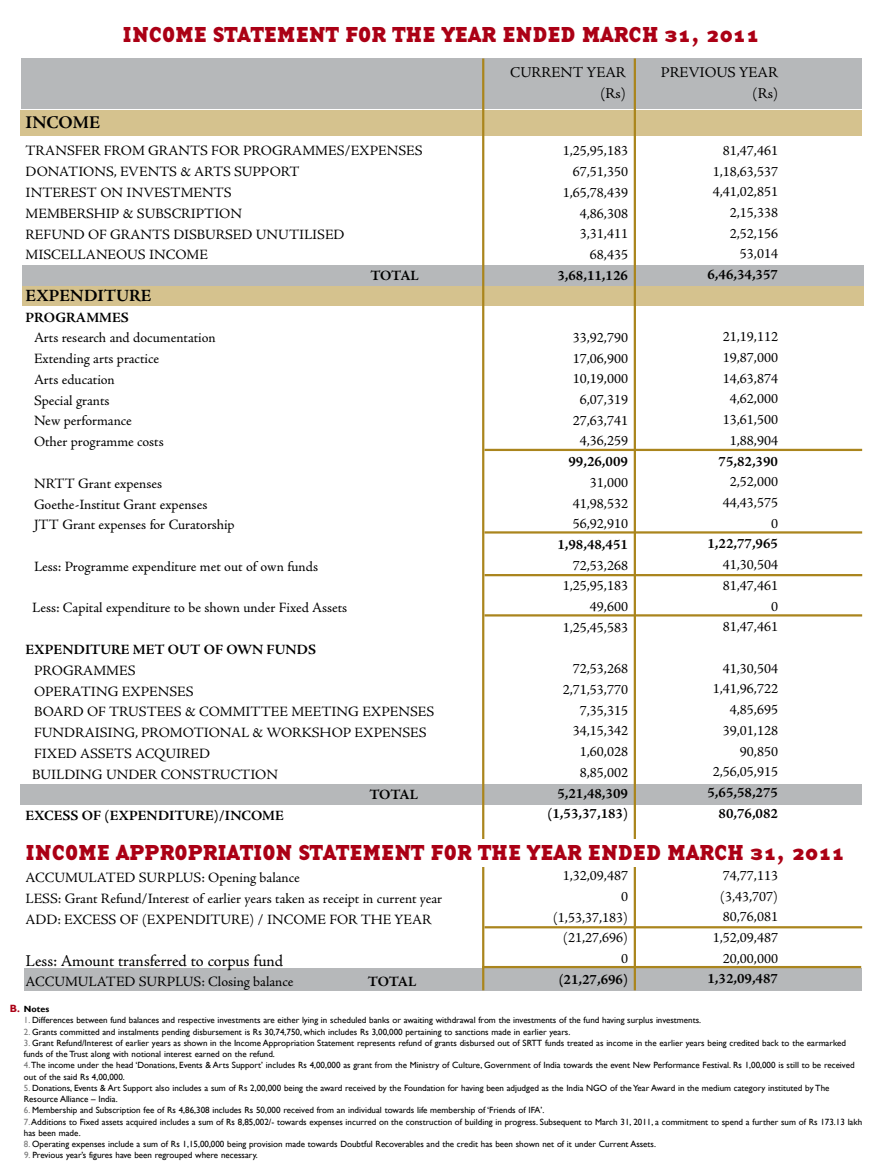
<style>
.page{position:relative;width:885px;height:1170px;background:#fff}
.page>*{position:absolute;margin:0;border:0;box-sizing:border-box;transform-origin:0 0}
.t1{font:22.5px "Base Twelve Serif SCB";color:#ab0015}
.t2{font:700 18px "Adobe Jenson Pro";color:#000}
.t3{font:700 17.25px "Adobe Jenson Pro";color:#000}
.t4{font:16.5px "Adobe Jenson Pro";letter-spacing:-.005em;color:#000}
.t5{font:15px/21.6px "Adobe Jenson Pro";color:#000;text-align:right}
.t6{font:14.25px/20.7px "Adobe Jenson Pro";color:#000;text-align:right}
.t7{font:700 14.25px/20.7px "Adobe Jenson Pro";color:#000;text-align:right}
.t8{font:700 10.5px "Gill Sans";color:#ab0015}
.t9{font:9px/11.2px "Gill Sans";color:#000}
.t10{font:700 9px "Gill Sans";color:#000}
.s1{color:#7a7a7a}
</style>
<div class="page">
<div style="left:24px;top:967px;width:837px;height:23px;background:#b6b8ba"></div>
<div style="left:21px;top:783px;width:841px;height:21px;background:#b6b8ba"></div>
<div style="left:22px;top:286px;width:841px;height:19px;background:#d5c28e"></div>
<div style="left:22px;top:265px;width:841px;height:20px;background:#b6b8ba"></div>
<div style="left:21px;top:58px;width:841px;height:51px;background:#b6b8ba"></div>
<div style="left:21px;top:111px;width:841px;height:25px;background:#d5c28e"></div>
<hr style="left:482px;top:58px;width:2px;height:932px;background:#aa851d">
<hr style="left:633px;top:58px;width:3px;height:932px;background:#aa851d">
<div style="left:26px;top:838px;width:821px;height:28px;background:#fff"></div>
<hr style="left:484px;top:449px;width:378px;height:2px;background:#aa851d">
<hr style="left:484px;top:531px;width:378px;height:2px;background:#aa851d">
<hr style="left:484px;top:614px;width:378px;height:2px;background:#aa851d">
<hr style="left:484px;top:926px;width:378px;height:2px;background:#aa851d">
<hr style="left:484px;top:574px;width:378px;height:2px;background:#aa851d">
<hr style="left:482px;top:965px;width:379px;height:3px;background:#aa851d">
<h1 class="t1" style="left:123px;top:21px;width:638px">INCOME STATEMENT FOR THE YEAR ENDED MARCH 31, 2011</h1>
<h2 class="t2" style="left:26px;top:116px;width:76px">INCOME</h2>
<h3 class="t6" style="left:26px;top:142px;width:398px;text-align:left">TRANSFER FROM GRANTS FOR PROGRAMMES/EXPENSES<br>DONATIONS, EVENTS &amp; ARTS SUPPORT<br>INTEREST ON INVESTMENTS<br>MEMBERSHIP &amp; SUBSCRIPTION<br>REFUND OF GRANTS DISBURSED UNUTILISED<br>MISCELLANEOUS INCOME</h3>
<h3 class="t7" style="left:370px;top:267px;width:50px">TOTAL</h3>
<h3 class="t3" style="left:26px;top:289px;width:127px">EXPENDITURE</h3>
<h3 class="t7" style="left:26px;top:308px;width:105px">PROGRAMMES</h3>
<h3 class="t6" style="left:34px;top:329px;width:183px;text-align:left">Arts research and documentation<br>Extending arts practice<br>Arts education<br>Special grants<br>New performance<br>Other programme costs</h3>
<h3 class="t6" style="left:34px;top:474px;width:202px;text-align:left">NRTT Grant expenses<br>Goethe-Institut Grant expenses<br>JTT Grant expenses for Curatorship</h3>
<h3 class="t6" style="left:34px;top:557px;width:285px">Less: Programme expenditure met out of own funds</h3>
<h3 class="t6" style="left:32px;top:599px;width:316px">Less: Capital expenditure to be shown under Fixed Assets</h3>
<h3 class="t7" style="left:26px;top:640px;width:292px">EXPENDITURE MET OUT OF OWN FUNDS</h3>
<h3 class="t6" style="left:32px;top:661px;width:403px;text-align:left">PROGRAMMES<br>OPERATING EXPENSES<br>BOARD OF TRUSTEES &amp; COMMITTEE MEETING EXPENSES<br>FUNDRAISING, PROMOTIONAL &amp; WORKSHOP EXPENSES<br>FIXED ASSETS ACQUIRED<br>BUILDING UNDER CONSTRUCTION</h3>
<h3 class="t7" style="left:369px;top:786px;width:50px">TOTAL</h3>
<h3 class="t7" style="left:26px;top:806px;width:260px">EXCESS OF (EXPENDITURE)/INCOME</h3>
<h3 class="t5" style="left:510px;top:63px;width:117px">CURRENT YEAR (Rs)</h3>
<h3 class="t5" style="left:660px;top:63px;width:119px">PREVIOUS YEAR (Rs)</h3>
<h3 class="t6" style="left:562px;top:142px;width:67px">1,25,95,183<br>67,51,350<br>1,65,78,439<br>4,86,308<br>3,31,411<br>68,435</h3>
<h3 class="t7" style="left:557px;top:266px;width:72px">3,68,11,126</h3>
<h3 class="t6" style="left:572px;top:328px;width:57px;text-align:center">33,92,790<br>17,06,900<br>10,19,000<br>6,07,319<br>27,63,741<br>4,36,259</h3>
<h3 class="t7" style="left:568px;top:453px;width:61px">99,26,009</h3>
<h3 class="t6" style="left:572px;top:473px;width:57px;text-align:justify;text-indent:17px">31,000<br>41,98,532<br>56,92,910</h3>
<h3 class="t7" style="left:557px;top:535px;width:72px">1,98,48,451</h3>
<h3 class="t6" style="left:562px;top:556px;width:67px">72,53,268<br>1,25,95,183<br>49,600<br>1,25,45,583</h3>
<h3 class="t6" style="left:562px;top:659px;width:67px">72,53,268<br>2,71,53,770<br>7,35,315<br>34,15,342<br>1,60,028<br>8,85,002</h3>
<h3 class="t7" style="left:547px;top:784px;width:82px">5,21,48,309 (1,53,37,183)</h3>
<h3 class="t6" style="left:712px;top:141px;width:67px">81,47,461<br>1,18,63,537<br>4,41,02,851<br>2,15,338<br>2,52,156<br>53,014</h3>
<h3 class="t7" style="left:707px;top:266px;width:72px">6,46,34,357</h3>
<h3 class="t6" style="left:722px;top:328px;width:57px;text-align:center">21,19,112<br>19,87,000<br>14,63,874<br>4,62,000<br>13,61,500<br>1,88,904</h3>
<h3 class="t7" style="left:718px;top:452px;width:61px">75,82,390</h3>
<h3 class="t6" style="left:722px;top:473px;width:57px">2,52,000<br>44,43,575<br>0</h3>
<h3 class="t7" style="left:707px;top:535px;width:72px">1,22,77,965</h3>
<h3 class="t6" style="left:722px;top:555px;width:57px">41,30,504<br>81,47,461<br>0<br>81,47,461</h3>
<h3 class="t6" style="left:712px;top:659px;width:67px">41,30,504<br>1,41,96,722<br>4,85,695<br>39,01,128<br>90,850<br>2,56,05,915</h3>
<h3 class="t7" style="left:707px;top:783px;width:72px">5,65,58,275<br>80,76,082</h3>
<h1 class="t1" style="left:26px;top:839px;width:820px">INCOME APPROPRIATION STATEMENT FOR THE YEAR ENDED MARCH 31, 2011</h1>
<h3 class="t6" style="left:26px;top:869px;width:418px;text-align:left">ACCUMULATED SURPLUS: Opening balance<br>LESS: Grant Refund/Interest of earlier years taken as receipt in current year<br>ADD: EXCESS OF (EXPENDITURE) / INCOME FOR THE YEAR</h3>
<h3 class="t4" style="left:26px;top:953px;width:259px">Less: Amount transferred to corpus fund</h3>
<h3 class="t6" style="left:26px;top:972px;width:269px">ACCUMULATED SURPLUS: Closing balance</h3>
<h3 class="t7" style="left:368px;top:972px;width:50px">TOTAL</h3>
<h3 class="t6" style="left:553px;top:866px;width:76px">1,32,09,487<br>0 (1,53,37,183) (21,27,696)<br>0</h3>
<h3 class="t7" style="left:558px;top:970px;width:71px">(21,27,696)</h3>
<h3 class="t6" style="left:712px;top:866px;width:67px">74,77,113 (3,43,707)<br>80,76,081<br>1,52,09,487<br>20,00,000</h3>
<h3 class="t7" style="left:707px;top:970px;width:72px">1,32,09,487</h3>
<p class="t8" style="left:10px;top:1002px;width:12px">B.</p>
<p class="t10" style="left:24px;top:1003px;width:27px">Notes</p>
<p class="t9" style="left:24px;top:1014px;width:678px"><span class="s1">1.</span> Differences between fund balances and respective investments are either lying in scheduled banks or awaiting withdrawal from the investments of the fund having surplus investments.</p>
<p class="t9" style="left:24px;top:1025px;width:548px"><span class="s1">2.</span> Grants committed and instalments pending disbursement is Rs 30,74,750, which includes Rs 3,00,000 pertaining to sanctions made in earlier years.</p>
<p class="t9" style="left:24px;top:1036px;width:832px"><span class="s1">3.</span> Grant Refund/Interest of earlier years as shown in the Income Appropriation Statement represents refund of grants disbursed out of SRTT funds treated as income in the earlier years being credited back to the earmarked funds of the Trust along with notional interest earned on the refund.<br><span class="s1">4.</span>The income under the head ‘Donations, Events &amp; Arts Support’ includes Rs 4,00,000 as grant from the Ministry of Culture, Government of India towards the event New Performance Festival. Rs 1,00,000 is still to be received out of the said Rs 4,00,000.</p>
<p class="t9" style="left:24px;top:1081px;width:807px"><span class="s1">5.</span> Donations, Events &amp; Art Support also includes a sum of Rs 2,00,000 being the award received by the Foundation for having been adjudged as the India NGO of the Year Award in the medium category instituted by The<br>Resource Alliance – India.</p>
<p class="t9" style="left:24px;top:1104px;width:839px"><span class="s1">6.</span> Membership and Subscription fee of Rs 4,86,308 includes Rs 50,000 received from an individual towards life membership of ‘Friends of IFA’.<br><span class="s1">7.</span>Additions to Fixed assets acquired includes a sum of Rs 8,85,002/- towards expenses incurred on the construction of building in progress. Subsequent to March 31, 2011, a commitment to spend a further sum of Rs 173.13 lakh has been made.</p>
<p class="t9" style="left:24px;top:1138px;width:633px"><span class="s1">8.</span> Operating expenses include a sum of Rs 1,15,00,000 being provision made towards Doubtful Recoverables and the credit has been shown net of it under Current Assets.</p>
<p class="t9" style="left:24px;top:1149px;width:235px"><span class="s1">9.</span> Previous year’s figures have been regrouped where necessary.</p>
</div>
